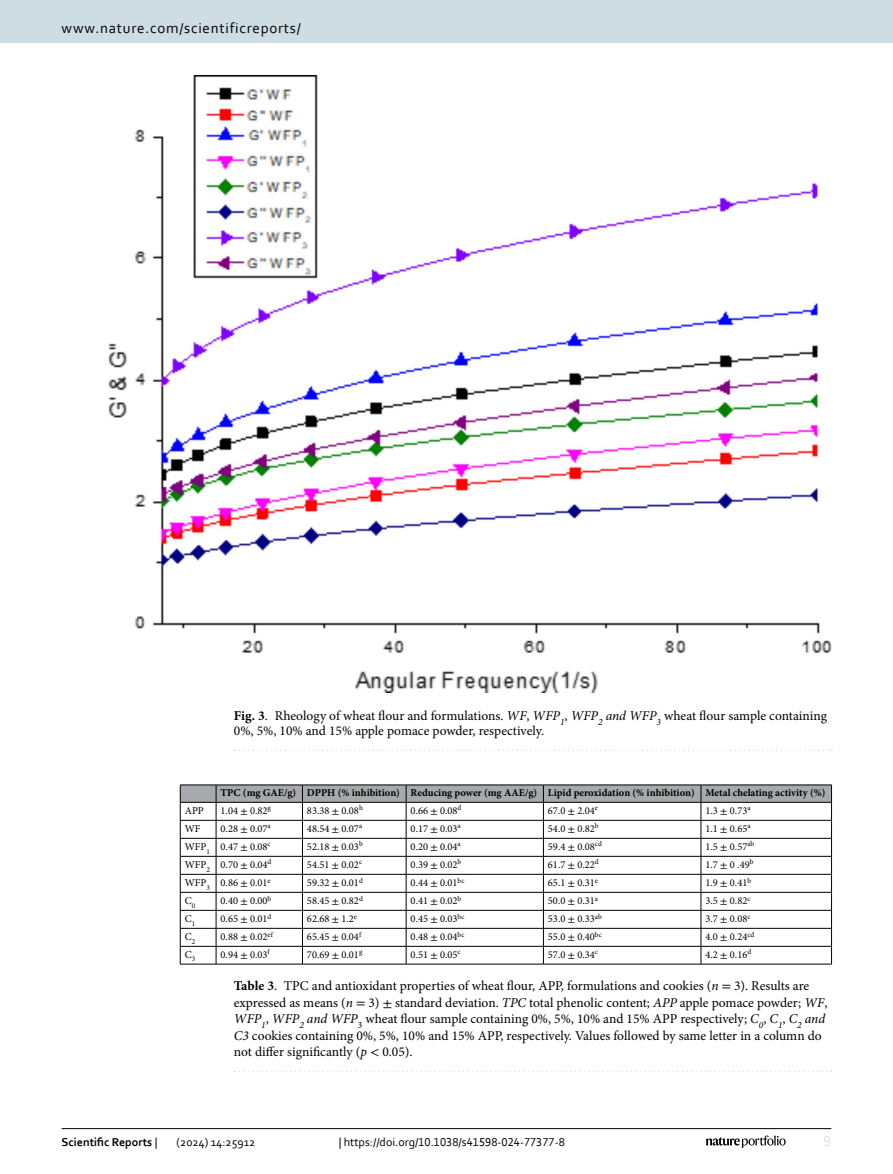
<style>
.page{position:relative;width:893px;height:1174px;background:#fff}
.page>*{position:absolute;margin:0;border:0;box-sizing:border-box;transform-origin:0 0}
.t1{font:15px "Corbel";letter-spacing:.05em;color:#000}
.t2{font:15px "Corbel";color:#d9e4eb}
.Table_Caption{font:13.5px/16.5px "Minion Pro";color:#000}
.Figure_Caption{font:13.5px/15px "Minion Pro";letter-spacing:-.005em;color:#000}
.t3{font:12px "Corbel";color:#000}
.t4{font:700 12px "Corbel";color:#000}
.Table_Body{font:10.5px "Minion Pro";color:#000}
.Table_Head{font:700 10.5px "Minion Pro";color:#000}
.s1{font-weight:700}
.s2{font-style:italic}
.s3{font-family:"STIX"}
.s4{font-weight:400}
</style>
<div class="page">
<hr style="left:180px;top:784px;width:36px;height:1px;background:#000">
<hr style="left:216px;top:784px;width:86px;height:1px;background:#000">
<hr style="left:302px;top:784px;width:104px;height:1px;background:#000">
<hr style="left:406px;top:784px;width:137px;height:1px;background:#000">
<hr style="left:543px;top:784px;width:158px;height:1px;background:#000">
<hr style="left:701px;top:784px;width:131px;height:1px;background:#000">
<svg style="left:180px;top:785px;width:652px;height:179px"></svg>
<hr style="left:701px;top:963px;width:131px;height:1px;background:#000">
<hr style="left:180px;top:963px;width:36px;height:1px;background:#000">
<svg style="left:235px;top:1070px;width:597px;height:2px"></svg>
<img style="left:108px;top:76px;width:723px;height:616px">
<svg style="left:235px;top:749px;width:597px;height:2px"></svg>
<hr style="left:62px;top:1128px;width:769px;height:1px;background:#000">
<svg style="left:706px;top:1135px;width:80px;height:12px"></svg>
<div style="left:0;top:0;width:893px;height:43px;background:#cedde4"></div>
<h1 class="t1" style="left:62px;top:18px;width:241px">www.nature.com/scientificreports/</h1>
<p class="Figure_Caption" style="left:234px;top:708px;width:595px"><span class="s1">Fig. 3</span>. Rheology of wheat flour and formulations. <span class="s2">WF</span>, <span class="s2">WFP</span><sub>1</sub>, <span class="s2">WFP</span><sub>2</sub> <span class="s2">and WFP</span><sub>3</sub> wheat flour sample containing<br>0%, 5%, 10% and 15% apple pomace powder, respectively.</p>
<p class="Table_Head" style="left:221px;top:785px;width:77px">TPC (mg GAE/g)</p>
<p class="Table_Head" style="left:307px;top:785px;width:95px">DPPH (% inhibition)</p>
<p class="Table_Head" style="left:411px;top:785px;width:128px">Reducing power (mg AAE/g)</p>
<p class="Table_Head" style="left:548px;top:785px;width:148px">Lipid peroxidation (% inhibition)</p>
<p class="Table_Head" style="left:705px;top:785px;width:121px">Metal chelating activity (%)</p>
<p class="Table_Body" style="left:185px;top:803px;width:21px">APP</p>
<p class="Table_Body" style="left:221px;top:803px;width:52px">1.04 <span class="s3">±</span> 0.82<sup>g</sup></p>
<p class="Table_Body" style="left:307px;top:803px;width:57px">83.38 <span class="s3">±</span> 0.08<sup>h</sup></p>
<p class="Table_Body" style="left:411px;top:803px;width:52px">0.66 <span class="s3">±</span> 0.08<sup>d</sup></p>
<p class="Table_Body" style="left:548px;top:803px;width:52px">67.0 <span class="s3">±</span> 2.04<sup>e</sup></p>
<p class="Table_Body" style="left:705px;top:803px;width:47px">1.3 <span class="s3">±</span> 0.73<sup>a</sup></p>
<p class="Table_Body" style="left:185px;top:821px;width:17px">WF</p>
<p class="Table_Body" style="left:221px;top:821px;width:52px">0.28 <span class="s3">±</span> 0.07<sup>a</sup></p>
<p class="Table_Body" style="left:307px;top:821px;width:57px">48.54 <span class="s3">±</span> 0.07<sup>a</sup></p>
<p class="Table_Body" style="left:411px;top:821px;width:52px">0.17 <span class="s3">±</span> 0.03<sup>a</sup></p>
<p class="Table_Body" style="left:548px;top:821px;width:52px">54.0 <span class="s3">±</span> 0.82<sup>b</sup></p>
<p class="Table_Body" style="left:705px;top:821px;width:47px">1.1 <span class="s3">±</span> 0.65<sup>a</sup></p>
<p class="Table_Body" style="left:185px;top:839px;width:27px">WFP<sub>1</sub></p>
<p class="Table_Body" style="left:221px;top:839px;width:52px">0.47 <span class="s3">±</span> 0.08<sup>c</sup></p>
<p class="Table_Body" style="left:307px;top:839px;width:57px">52.18 <span class="s3">±</span> 0.03<sup>b</sup></p>
<p class="Table_Body" style="left:411px;top:839px;width:52px">0.20 <span class="s3">±</span> 0.04<sup>a</sup></p>
<p class="Table_Body" style="left:548px;top:839px;width:55px">59.4 <span class="s3">±</span> 0.08<sup>cd</sup></p>
<p class="Table_Body" style="left:705px;top:839px;width:50px">1.5 <span class="s3">±</span> 0.57<sup>ab</sup></p>
<p class="Table_Body" style="left:185px;top:857px;width:27px">WFP<sub>2</sub></p>
<p class="Table_Body" style="left:221px;top:857px;width:52px">0.70 <span class="s3">±</span> 0.04<sup>d</sup></p>
<p class="Table_Body" style="left:307px;top:857px;width:57px">54.51 <span class="s3">±</span> 0.02<sup>c</sup></p>
<p class="Table_Body" style="left:411px;top:857px;width:52px">0.39 <span class="s3">±</span> 0.02<sup>b</sup></p>
<p class="Table_Body" style="left:548px;top:857px;width:52px">61.7 <span class="s3">±</span> 0.22<sup>d</sup></p>
<p class="Table_Body" style="left:705px;top:857px;width:50px">1.7 <span class="s3">±</span> 0 .49<sup>b</sup></p>
<p class="Table_Body" style="left:185px;top:875px;width:27px">WFP<sub>3</sub></p>
<p class="Table_Body" style="left:221px;top:875px;width:52px">0.86 <span class="s3">±</span> 0.01<sup>e</sup></p>
<p class="Table_Body" style="left:307px;top:875px;width:57px">59.32 <span class="s3">±</span> 0.01<sup>d</sup></p>
<p class="Table_Body" style="left:411px;top:875px;width:55px">0.44 <span class="s3">±</span> 0.01<sup>bc</sup></p>
<p class="Table_Body" style="left:548px;top:875px;width:52px">65.1 <span class="s3">±</span> 0.31<sup>e</sup></p>
<p class="Table_Body" style="left:705px;top:875px;width:47px">1.9 <span class="s3">±</span> 0.41<sup>b</sup></p>
<p class="Table_Body" style="left:185px;top:893px;width:12px">C<sub>0</sub></p>
<p class="Table_Body" style="left:221px;top:893px;width:52px">0.40 <span class="s3">±</span> 0.00<sup>b</sup></p>
<p class="Table_Body" style="left:307px;top:893px;width:57px">58.45 <span class="s3">±</span> 0.82<sup>d</sup></p>
<p class="Table_Body" style="left:411px;top:893px;width:52px">0.41 <span class="s3">±</span> 0.02<sup>b</sup></p>
<p class="Table_Body" style="left:548px;top:893px;width:52px">50.0 <span class="s3">±</span> 0.31<sup>a</sup></p>
<p class="Table_Body" style="left:705px;top:893px;width:47px">3.5 <span class="s3">±</span> 0.82<sup>c</sup></p>
<p class="Table_Body" style="left:185px;top:911px;width:12px">C<sub>1</sub></p>
<p class="Table_Body" style="left:221px;top:911px;width:52px">0.65 <span class="s3">±</span> 0.01<sup>d</sup></p>
<p class="Table_Body" style="left:307px;top:911px;width:52px">62.68 <span class="s3">±</span> 1.2<sup>e</sup></p>
<p class="Table_Body" style="left:411px;top:911px;width:55px">0.45 <span class="s3">±</span> 0.03<sup>bc</sup></p>
<p class="Table_Body" style="left:548px;top:911px;width:55px">53.0 <span class="s3">±</span> 0.33<sup>ab</sup></p>
<p class="Table_Body" style="left:705px;top:911px;width:47px">3.7 <span class="s3">±</span> 0.08<sup>c</sup></p>
<p class="Table_Body" style="left:185px;top:929px;width:12px">C<sub>2</sub></p>
<p class="Table_Body" style="left:221px;top:929px;width:54px">0.88 <span class="s3">±</span> 0.02<sup>ef</sup></p>
<p class="Table_Body" style="left:307px;top:929px;width:56px">65.45 <span class="s3">±</span> 0.04<sup>f</sup></p>
<p class="Table_Body" style="left:411px;top:929px;width:55px">0.48 <span class="s3">±</span> 0.04<sup>bc</sup></p>
<p class="Table_Body" style="left:548px;top:929px;width:55px">55.0 <span class="s3">±</span> 0.40<sup>bc</sup></p>
<p class="Table_Body" style="left:705px;top:929px;width:50px">4.0 <span class="s3">±</span> 0.24<sup>cd</sup></p>
<p class="Table_Body" style="left:185px;top:947px;width:12px">C<sub>3</sub></p>
<p class="Table_Body" style="left:221px;top:947px;width:51px">0.94 <span class="s3">±</span> 0.03<sup>f</sup></p>
<p class="Table_Body" style="left:307px;top:947px;width:57px">70.69 <span class="s3">±</span> 0.01<sup>g</sup></p>
<p class="Table_Body" style="left:411px;top:947px;width:52px">0.51 <span class="s3">±</span> 0.05<sup>c</sup></p>
<p class="Table_Body" style="left:548px;top:947px;width:52px">57.0 <span class="s3">±</span> 0.34<sup>c</sup></p>
<p class="Table_Body" style="left:705px;top:947px;width:47px">4.2 <span class="s3">±</span> 0.16<sup>d</sup></p>
<p class="Table_Caption" style="left:234px;top:977px;width:595px"><span class="s1">Table 3</span>. TPC and antioxidant properties of wheat flour, APP, formulations and cookies (<span class="s2">n</span> <span class="s3">=</span> 3). Results are expressed as means (<span class="s2">n</span> <span class="s3">=</span> 3) <span class="s3">±</span> standard deviation. <span class="s2">TPC</span> total phenolic content; <span class="s2">APP</span> apple pomace powder; <span class="s2">WF</span>, <span class="s2">WFP</span><sub>1</sub>, <span class="s2">WFP</span><sub>2</sub> <span class="s2">and WFP</span><sub>3</sub> wheat flour sample containing 0%, 5%, 10% and 15% APP respectively; <span class="s2">C</span><sub>0</sub>, <span class="s2">C</span><sub>1</sub>, <span class="s2">C</span><sub>2</sub> <span class="s2">and C3</span> cookies containing 0%, 5%, 10% and 15% APP, respectively. Values followed by same letter in a column do not differ significantly (<span class="s2">p</span> <span class="s3">&lt;</span> 0.05).</p>
<p class="t4" style="left:62px;top:1134px;width:97px">Scientific Reports <span class="s4">|</span></p>
<p class="t3" style="left:177px;top:1134px;width:80px">(2024) 14:25912</p>
<p class="t3" style="left:339px;top:1134px;width:228px">| https://doi.org/10.1038/s41598-024-77377-8</p>
<h1 class="t2" style="left:824px;top:1132px;width:9px">9</h1>
</div>
